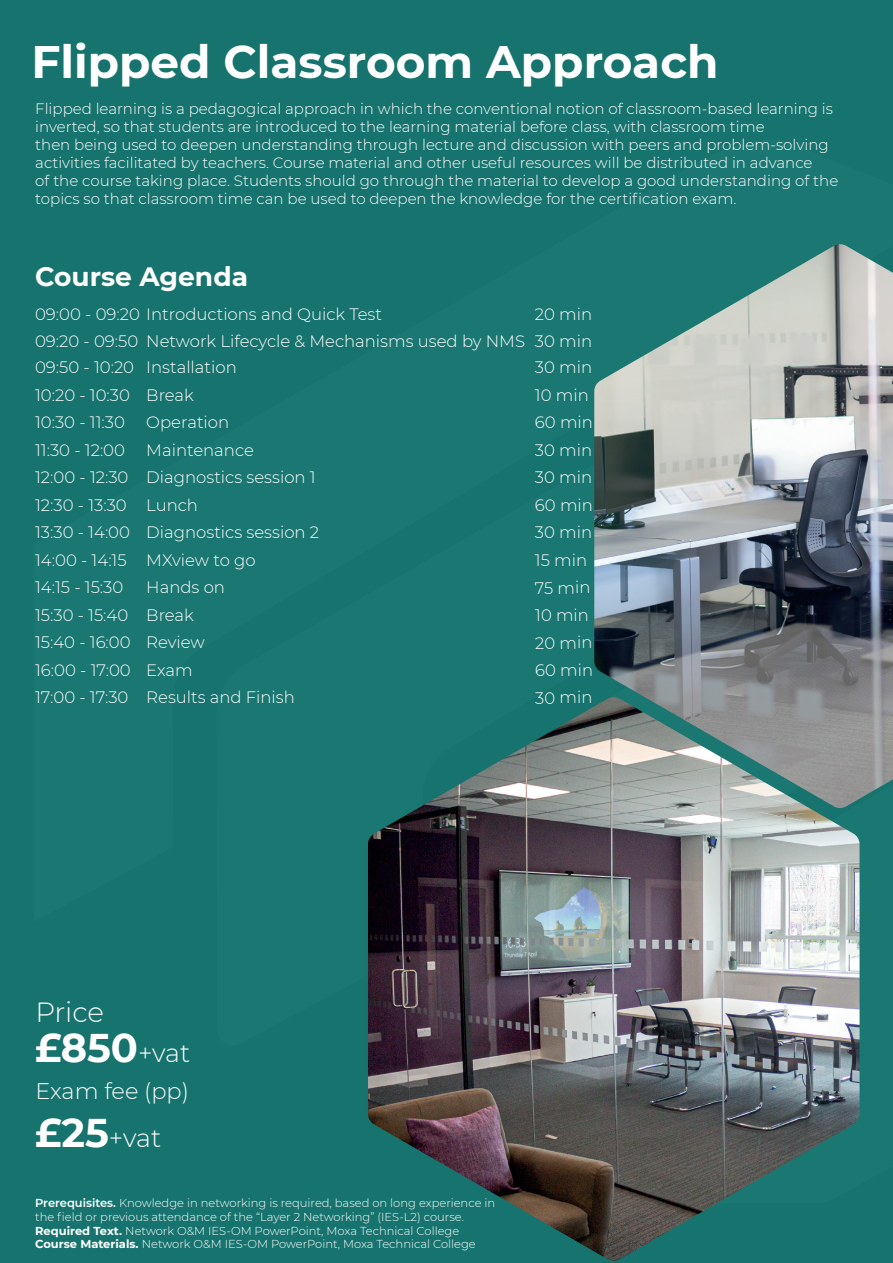
<style>
.page{position:relative;width:893px;height:1263px;background:#17736e}
.page>*{position:absolute;margin:0;border:0;box-sizing:border-box;transform-origin:0 0}
.t1{font:700 45.45px "Montserrat";color:#fff}
.t2{font:700 39.9px "Montserrat";color:#fff}
.t3{font:300 27.6px "Montserrat";letter-spacing:-.01em;color:#fff}
.t4{font:700 26.55px "Montserrat";color:#fff}
.t5{font:300 25.5px "Montserrat";color:#fff}
.t6{font:300 22.5px "Montserrat";letter-spacing:-.005em;color:#fff}
.t7{font:300 16.5px/26.5px "Montserrat";color:#fff}
.t8{font:300 15px/18px "Montserrat";color:#fff}
.t9{font:300 11.55px/13.8px "Montserrat";color:#fff}
.s1{font-weight:300;font-size:25.5px}
.s2{font-weight:700;font-size:39.9px}
.s3{font-weight:600}
.s4{font-weight:700}
</style>
<div class="page">
<img style="left:594px;top:244px;width:299px;height:555px">
<img style="left:368px;top:697px;width:491px;height:564px">
<h1 class="t1" style="left:31px;top:29px;width:689px">Flipped Classroom Approach</h1>
<p class="t8" style="left:35px;top:99px;width:804px">Flipped learning is a pedagogical approach in which the conventional notion of classroom-based learning is inverted, so that students are introduced to the learning material before class, with classroom time<br>then being used to deepen understanding through lecture and discussion with peers and problem-solving activities facilitated by teachers. Course material and other useful resources will be distributed in advance<br>of the course taking place. Students should go through the material to develop a good understanding of the topics so that classroom time can be used to deepen the knowledge for the certification exam.</p>
<h3 class="t4" style="left:35px;top:257px;width:214px">Course Agenda</h3>
<p class="t7" style="left:35px;top:301px;width:348px">09:00 - 09:20 Introductions and Quick Test<br>09:20 - 09:50</p>
<p class="t7" style="left:146px;top:327px;width:380px">Network Lifecycle &amp; Mechanisms used by NMS</p>
<p class="t7" style="left:535px;top:301px;width:59px">20 min<br>30 min</p>
<p class="t7" style="left:35px;top:353px;width:203px">09:50 - 10:20 Installation</p>
<p class="t7" style="left:535px;top:353px;width:59px">30 min</p>
<p class="t7" style="left:35px;top:381px;width:160px">10:20 - 10:30 Break</p>
<p class="t7" style="left:535px;top:381px;width:55px">10 min</p>
<p class="t7" style="left:35px;top:408px;width:91px">10:30 - 11:30</p>
<p class="t7" style="left:146px;top:408px;width:84px">Operation</p>
<p class="t7" style="left:535px;top:408px;width:59px">60 min</p>
<p class="t7" style="left:35px;top:436px;width:91px">11:30 - 12:00</p>
<p class="t7" style="left:146px;top:436px;width:109px">Maintenance</p>
<p class="t7" style="left:535px;top:436px;width:59px">30 min</p>
<p class="t7" style="left:35px;top:464px;width:282px">12:00 - 12:30 Diagnostics session 1</p>
<p class="t7" style="left:535px;top:464px;width:59px">30 min</p>
<p class="t7" style="left:35px;top:491px;width:164px">12:30 - 13:30 Lunch</p>
<p class="t7" style="left:535px;top:491px;width:59px">60 min</p>
<p class="t7" style="left:35px;top:519px;width:286px">13:30 - 14:00 Diagnostics session 2</p>
<p class="t7" style="left:535px;top:519px;width:59px">30 min</p>
<p class="t7" style="left:35px;top:546px;width:222px">14:00 - 14:15 MXview to go</p>
<p class="t7" style="left:535px;top:546px;width:54px">15 min</p>
<p class="t7" style="left:35px;top:574px;width:90px">14:15 - 15:30</p>
<p class="t7" style="left:146px;top:574px;width:80px">Hands on</p>
<p class="t7" style="left:534px;top:574px;width:57px;rotate:-1deg">75 min</p>
<p class="t7" style="left:35px;top:601px;width:160px">15:30 - 15:40 Break</p>
<p class="t7" style="left:535px;top:602px;width:55px;rotate:-1deg">10 min</p>
<p class="t7" style="left:35px;top:629px;width:171px">15:40 - 16:00 Review</p>
<p class="t7" style="left:535px;top:629px;width:59px;rotate:-1deg">20 min</p>
<p class="t7" style="left:35px;top:656px;width:159px">16:00 - 17:00 Exam</p>
<p class="t7" style="left:535px;top:657px;width:59px;rotate:-1deg">60 min</p>
<p class="t7" style="left:35px;top:684px;width:261px">17:00 - 17:30 Results and Finish</p>
<p class="t7" style="left:535px;top:684px;width:59px;rotate:-1deg">30 min</p>
<h3 class="t3" style="left:35px;top:993px;width:70px">Price</h3>
<h2 class="t2" style="left:35px;top:1019px;width:157px">£850<span class="s1">+vat</span></h2>
<h3 class="t6" style="left:35px;top:1076px;width:155px">Exam fee (pp)</h3>
<h3 class="t5" style="left:35px;top:1120px;width:127px"><span class="s2">£25</span>+vat</h3>
<p class="t9" style="left:35px;top:1195px;width:462px"><span class="s3">Prerequisites.</span> Knowledge in networking is required, based on long experience in the field or previous attendance of the “Layer 2 Networking” (IES-L2) course.<br><span class="s4">Required Text.</span> Network O&amp;M IES-OM PowerPoint, Moxa Technical College <span class="s4">Course Materials.</span> Network O&amp;M IES-OM PowerPoint, Moxa Technical College</p>
</div>
